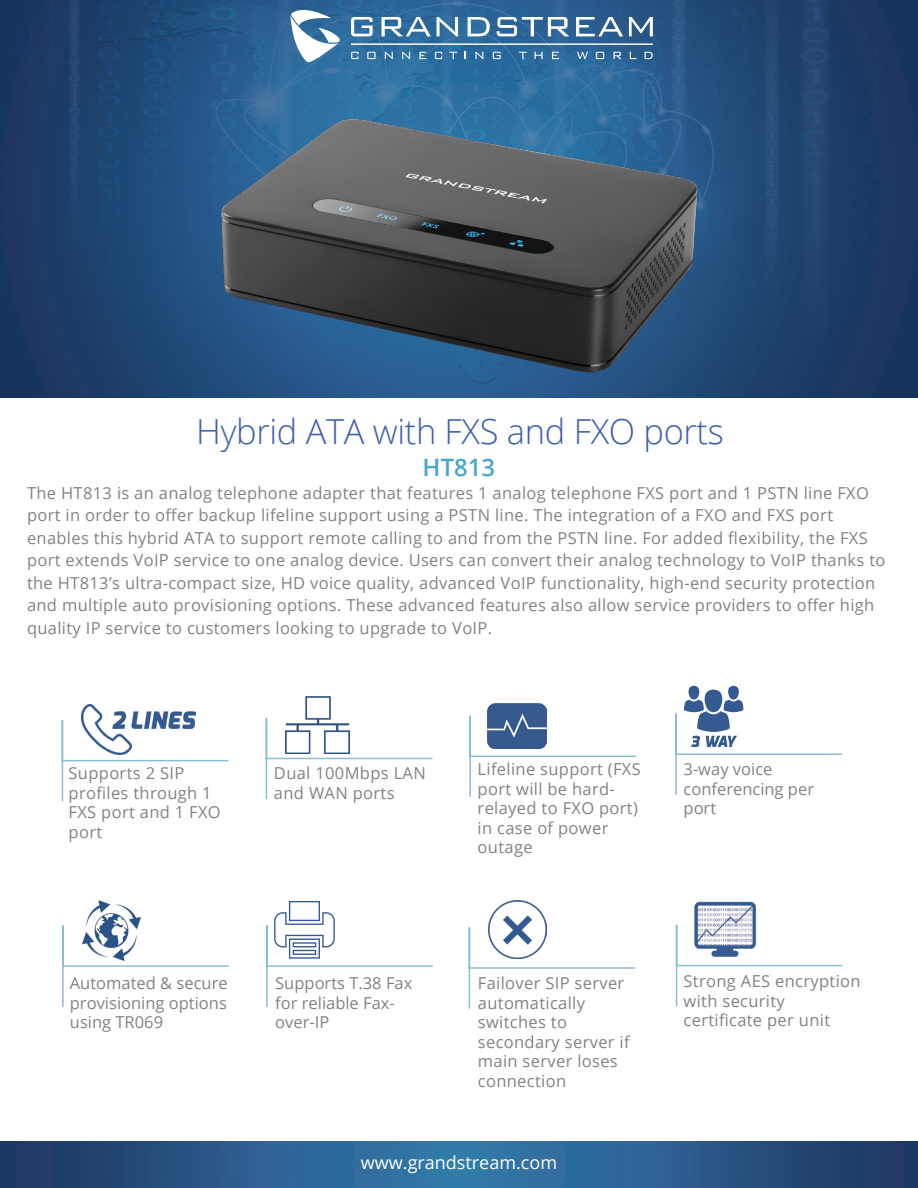
<style>
.page{position:relative;width:918px;height:1188px;background:#fff}
.page>*{position:absolute;margin:0;border:0;box-sizing:border-box;transform-origin:0 0}
.t1{font:300 34.5px "Open Sans";letter-spacing:-.01em;color:#3e60ac}
.t2{font:600 24px "Open Sans";color:#46a8ca}
.t3{font:18px "Open Sans";color:#fff}
.t4{font:16.5px/19.5px "Open Sans";letter-spacing:.02em;color:#808285}
.t5{font:16.5px/19.5px "Open Sans";color:#808285}
</style>
<div class="page">
<img style="left:0;top:0;width:918px;height:397px">
<svg style="left:291px;top:10px;width:49px;height:52px"></svg>
<svg style="left:351px;top:17px;width:22px;height:19px"></svg>
<svg style="left:382px;top:17px;width:49px;height:19px"></svg>
<svg style="left:437px;top:17px;width:21px;height:19px"></svg>
<svg style="left:468px;top:17px;width:22px;height:19px"></svg>
<svg style="left:497px;top:17px;width:72px;height:19px"></svg>
<svg style="left:576px;top:17px;width:47px;height:19px"></svg>
<svg style="left:629px;top:17px;width:24px;height:19px"></svg>
<svg style="left:351px;top:52px;width:7px;height:7px"></svg>
<svg style="left:367px;top:52px;width:9px;height:7px"></svg>
<svg style="left:385px;top:52px;width:8px;height:7px"></svg>
<svg style="left:402px;top:52px;width:8px;height:7px"></svg>
<svg style="left:420px;top:52px;width:6px;height:7px"></svg>
<svg style="left:435px;top:52px;width:7px;height:7px"></svg>
<svg style="left:449px;top:52px;width:8px;height:7px"></svg>
<svg style="left:476px;top:52px;width:7px;height:7px"></svg>
<svg style="left:493px;top:52px;width:8px;height:7px"></svg>
<svg style="left:519px;top:52px;width:8px;height:7px"></svg>
<svg style="left:535px;top:52px;width:8px;height:7px"></svg>
<svg style="left:552px;top:52px;width:7px;height:7px"></svg>
<svg style="left:645px;top:52px;width:8px;height:7px"></svg>
<svg style="left:596px;top:52px;width:8px;height:7px"></svg>
<svg style="left:614px;top:52px;width:7px;height:7px"></svg>
<svg style="left:630px;top:52px;width:6px;height:7px"></svg>
<svg style="left:577px;top:52px;width:11px;height:7px"></svg>
<hr style="left:351px;top:44px;width:302px;height:1px;background:#fff">
<svg style="left:0;top:1142px;width:918px;height:46px;background:#295988"></svg>
<svg style="left:469px;top:714px;width:168px;height:83px"></svg>
<svg style="left:468px;top:926px;width:167px;height:83px"></svg>
<div style="left:688px;top:686px;width:12px;height:14px;background:#355a92;border-radius:50%"></div>
<div style="left:728px;top:686px;width:11px;height:14px;background:#355a92;border-radius:50%"></div>
<svg style="left:675px;top:690px;width:168px;height:105px"></svg>
<svg style="left:675px;top:924px;width:168px;height:83px"></svg>
<svg style="left:266px;top:901px;width:167px;height:106px"></svg>
<svg style="left:265px;top:717px;width:168px;height:83px"></svg>
<svg style="left:62px;top:925px;width:167px;height:82px"></svg>
<svg style="left:61px;top:719px;width:168px;height:83px"></svg>
<img style="left:489px;top:901px;width:57px;height:58px">
<img style="left:487px;top:704px;width:59px;height:45px">
<img style="left:692px;top:901px;width:65px;height:56px">
<img style="left:212px;top:108px;width:494px;height:273px">
<img style="left:82px;top:704px;width:114px;height:51px">
<img style="left:82px;top:901px;width:59px;height:59px">
<img style="left:286px;top:697px;width:63px;height:57px">
<p class="t1" style="left:196px;top:408px;width:529px">Hybrid ATA with FXS and FXO ports</p>
<p class="t4" style="left:27px;top:481px;width:860px;line-height:22.5px">The HT813 is an analog telephone adapter that features 1 analog telephone FXS port and 1 PSTN line FXO port in order to offer backup lifeline support using a PSTN line. The integration of a FXO and FXS port enables this hybrid ATA to support remote calling to and from the PSTN line. For added flexibility, the FXS port extends VoIP service to one analog device. Users can convert their analog technology to VoIP thanks to the HT813’s ultra-compact size, HD voice quality, advanced VoIP functionality, high-end security protection and multiple auto provisioning options. These advanced features also allow service providers to offer high quality IP service to customers looking to upgrade to VoIP.</p>
<p class="t2" style="left:423px;top:451px;width:74px">HT813</p>
<p class="t4" style="left:69px;top:763px;width:154px">Supports 2 SIP profiles through 1<br>FXS port and 1 FXO port</p>
<p class="t4" style="left:274px;top:763px;width:153px">Dual 100Mbps LAN and WAN ports</p>
<p class="t4" style="left:478px;top:759px;width:165px">Lifeline support (FXS port will be hard&shy;relayed to FXO port) in case of power outage</p>
<p class="t5" style="left:684px;top:759px;width:132px">3-way voice conferencing per port</p>
<p class="t4" style="left:70px;top:973px;width:159px;text-align:justify">Automated &amp; secure provisioning options using TR069</p>
<p class="t5" style="left:275px;top:973px;width:139px">Supports T.38 Fax for reliable Fax&shy;over-IP</p>
<p class="t4" style="left:478px;top:973px;width:153px">Failover SIP server automatically switches to secondary server if main server loses connection</p>
<p class="t4" style="left:684px;top:971px;width:179px">Strong AES encryption with security certificate per unit</p>
<p class="t3" style="left:361px;top:1151px;width:198px">www.grandstream.com</p>
</div>
